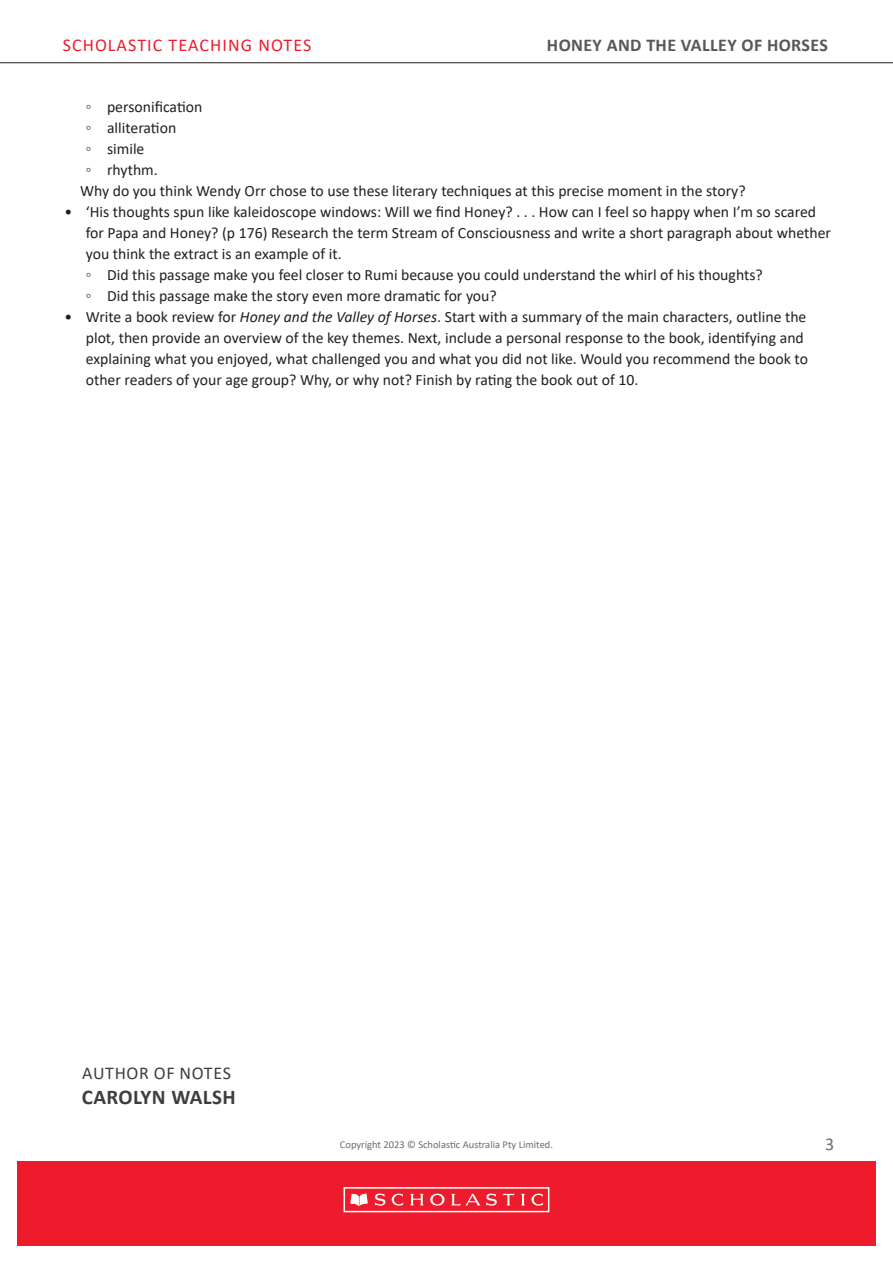
<style>
.page{position:relative;width:893px;height:1263px;background:#fff}
.page>*{position:absolute;margin:0;border:0;box-sizing:border-box;transform-origin:0 0}
.t1{font:700 21px "Calibri";letter-spacing:.02em;color:#3e3e3f}
.t2{font:700 18px "Calibri";letter-spacing:.02em;color:#57585a}
.t3{font:18px "Calibri";letter-spacing:.06em;color:#ee1b2d}
.t4{font:18px "Calibri";letter-spacing:.04em;color:#3e3e3f}
.t5{font:18px "Calibri";color:#6c6d70}
.Bullet_points_copy_2{font:15.75px/21px "Calibri";color:#231f20}
.t6{font:10.5px "Calibri";color:#6c6d70}
.s1{font-style:italic}
</style>
<div class="page">
<div style="left:17px;top:1161px;width:859px;height:85px;background:#ee1b2d"></div>
<div style="left:344px;top:1187px;width:205px;height:25px;border:2px solid #fff"></div>
<svg style="left:350px;top:1193px;width:18px;height:13px"></svg>
<svg style="left:375px;top:1193px;width:28px;height:13px"></svg>
<svg style="left:410px;top:1194px;width:14px;height:11px"></svg>
<svg style="left:521px;top:1194px;width:4px;height:11px"></svg>
<svg style="left:531px;top:1193px;width:12px;height:13px"></svg>
<svg style="left:430px;top:1194px;width:15px;height:11px"></svg>
<svg style="left:451px;top:1193px;width:64px;height:13px"></svg>
<hr style="left:0;top:62px;width:893px;height:1px;background:#231f20">
<p class="t3" style="left:63px;top:32px;width:250px">SCHOLASTIC TEACHING NOTES</p>
<p class="t2" style="left:547px;top:32px;width:282px">HONEY AND THE VALLEY OF HORSES</p>
<p class="Bullet_points_copy_2" style="left:86px;top:96px;width:118px">◦ personification</p>
<p class="Bullet_points_copy_2" style="left:86px;top:117px;width:92px">◦ alliteration</p>
<p class="Bullet_points_copy_2" style="left:86px;top:138px;width:60px">◦ simile</p>
<p class="Bullet_points_copy_2" style="left:86px;top:159px;width:74px">◦ rhythm.</p>
<p class="Bullet_points_copy_2" style="left:80px;top:180px;width:667px">Why do you think Wendy Orr chose to use these literary techniques at this precise moment in the story?</p>
<p class="Bullet_points_copy_2" style="left:86px;top:201px;width:747px;text-indent:-21px">• ‘His thoughts spun like kaleidoscope windows: Will we find Honey? . . . How can I feel so happy when I’m so scared for Papa and Honey? (p 176) Research the term Stream of Consciousness and write a short paragraph about whether you think the extract is an example of it.</p>
<p class="Bullet_points_copy_2" style="left:86px;top:264px;width:679px">◦ Did this passage make you feel closer to Rumi because you could understand the whirl of his thoughts?</p>
<p class="Bullet_points_copy_2" style="left:86px;top:285px;width:413px">◦ Did this passage make the story even more dramatic for you?</p>
<p class="Bullet_points_copy_2" style="left:86px;top:306px;width:724px;text-indent:-21px">• Write a book review for <span class="s1">Honey and the Valley of Horses</span>. Start with a summary of the main characters, outline the plot, then provide an overview of the key themes. Next, include a personal response to the book, identifying and explaining what you enjoyed, what challenged you and what you did not like. Would you recommend the book to other readers of your age group? Why, or why not? Finish by rating the book out of 10.</p>
<p class="t4" style="left:82px;top:1060px;width:150px">AUTHOR OF NOTES</p>
<p class="t1" style="left:82px;top:1082px;width:156px">CAROLYN WALSH</p>
<p class="t6" style="left:340px;top:1137px;width:215px">Copyright 2023 © Scholastic Australia Pty Limited.</p>
<p class="t5" style="left:825px;top:1131px;width:11px">3</p>
</div>
